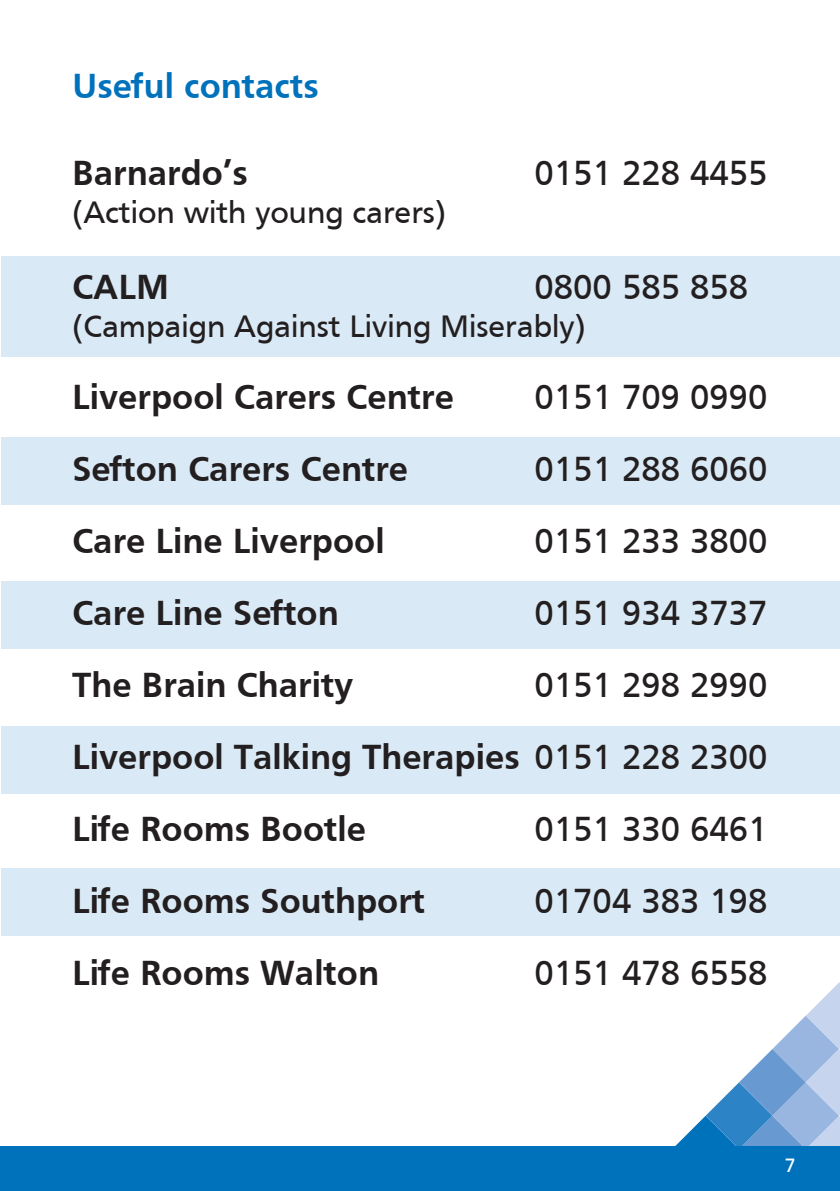
<style>
.page{position:relative;width:840px;height:1191px;background:#fff}
.page>*{position:absolute;margin:0;border:0;box-sizing:border-box;transform-origin:0 0}
.t1{font:700 36px "Frutiger";color:#231f20}
.t2{font:36px "Frutiger";color:#231f20}
.t3{font:700 36px "Frutiger";color:#0072bc}
.t4{font:32px "Frutiger";color:#231f20}
.t5{font:20px "Frutiger";color:#fff}
.s1{font-weight:400}
</style>
<div class="page">
<div style="left:1px;top:256px;width:838px;height:100px;background:#d9e9f5"></div>
<div style="left:1px;top:437px;width:838px;height:68px;background:#d9e9f5"></div>
<div style="left:1px;top:582px;width:838px;height:67px;background:#d9e9f5"></div>
<div style="left:1px;top:726px;width:838px;height:67px;background:#d9e9f5"></div>
<div style="left:1px;top:869px;width:838px;height:67px;background:#d9e9f5"></div>
<svg style="left:675px;top:983px;width:164px;height:163px"></svg>
<div style="left:0;top:1146px;width:839px;height:45px;background:#0072bc"></div>
<p class="t3" style="left:72px;top:65px;width:248px">Useful contacts</p>
<p class="t1" style="left:72px;top:152px;width:177px">Barnardo’s</p>
<p class="t2" style="left:534px;top:152px;width:234px">0151 228 4455</p>
<p class="t4" style="left:72px;top:194px;width:375px">(Action with young carers)</p>
<p class="t1" style="left:72px;top:266px;width:98px">CALM</p>
<p class="t2" style="left:534px;top:266px;width:215px">0800 585 858</p>
<p class="t4" style="left:72px;top:308px;width:515px">(Campaign Against Living Miserably)</p>
<p class="t1" style="left:72px;top:376px;width:383px">Liverpool Carers Centre</p>
<p class="t2" style="left:534px;top:376px;width:234px">0151 709 0990</p>
<p class="t1" style="left:72px;top:448px;width:337px">Sefton Carers Centre</p>
<p class="t2" style="left:534px;top:448px;width:234px">0151 288 6060</p>
<p class="t1" style="left:72px;top:520px;width:314px">Care Line Liverpool</p>
<p class="t2" style="left:534px;top:520px;width:234px">0151 233 3800</p>
<p class="t1" style="left:72px;top:592px;width:268px">Care Line Sefton</p>
<p class="t2" style="left:534px;top:592px;width:234px">0151 934 3737</p>
<p class="t1" style="left:72px;top:664px;width:283px">The Brain Charity</p>
<p class="t2" style="left:534px;top:664px;width:234px">0151 298 2990</p>
<p class="t1" style="left:72px;top:736px;width:696px">Liverpool Talking Therapies <span class="s1">0151 228 2300</span></p>
<p class="t1" style="left:72px;top:808px;width:295px">Life Rooms Bootle</p>
<p class="t2" style="left:534px;top:808px;width:234px">0151 330 6461</p>
<p class="t1" style="left:72px;top:880px;width:354px">Life Rooms Southport</p>
<p class="t2" style="left:534px;top:880px;width:234px">01704 383 198</p>
<p class="t1" style="left:72px;top:952px;width:308px">Life Rooms Walton</p>
<p class="t2" style="left:534px;top:952px;width:234px">0151 478 6558</p>
<p class="t5" style="left:784px;top:1154px;width:12px">7</p>
</div>
